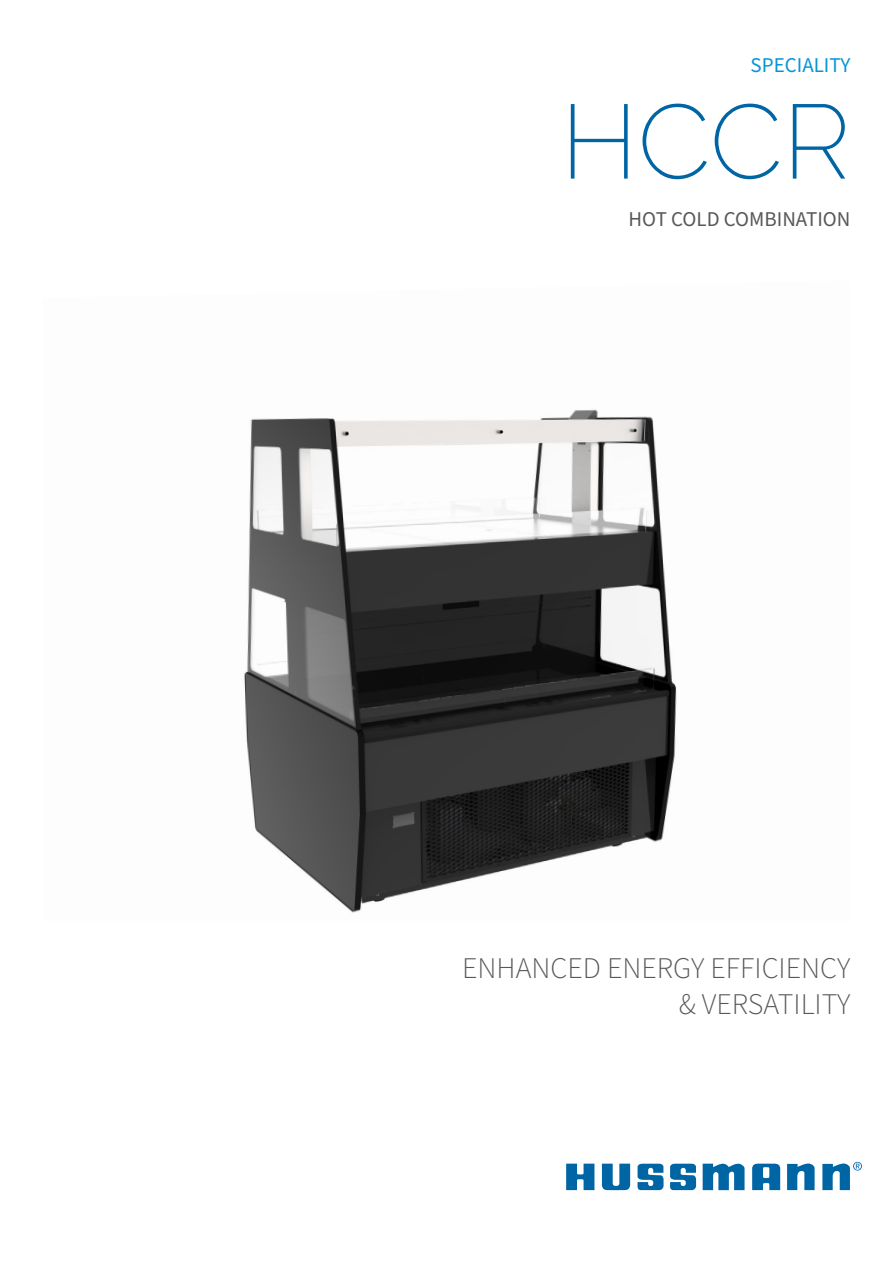
<style>
.page{position:relative;width:893px;height:1263px;background:#fff}
.page>*{position:absolute;margin:0;border:0;box-sizing:border-box;transform-origin:0 0}
.t1{font:200 105px "Raleway";color:#0065a4}
.t2{font:300 30px/36px "Source Sans Pro";color:#57585a;text-align:right}
.t3{font:21px "Source Sans Pro";color:#57585a}
.t4{font:21px "Source Sans Pro";color:#0696d7}
</style>
<div class="page">
<svg style="left:787px;top:1163px;width:28px;height:27px"></svg>
<svg style="left:703px;top:1163px;width:41px;height:27px"></svg>
<svg style="left:602px;top:1163px;width:28px;height:27px"></svg>
<svg style="left:670px;top:1163px;width:26px;height:27px"></svg>
<svg style="left:637px;top:1163px;width:26px;height:27px"></svg>
<svg style="left:566px;top:1163px;width:28px;height:27px"></svg>
<svg style="left:822px;top:1162px;width:40px;height:28px"></svg>
<svg style="left:752px;top:1163px;width:29px;height:27px"></svg>
<img style="left:244px;top:409px;width:433px;height:504px">
<p class="t4" style="left:751px;top:51px;width:101px">SPECIALITY</p>
<h1 class="t1" style="left:561px;top:80px;width:291px">HCCR</h1>
<p class="t3" style="left:629px;top:204px;width:223px">HOT COLD COMBINATION</p>
<p class="t2" style="left:462px;top:950px;width:390px">ENHANCED ENERGY EFFICIENCY &amp; VERSATILITY</p>
</div>
